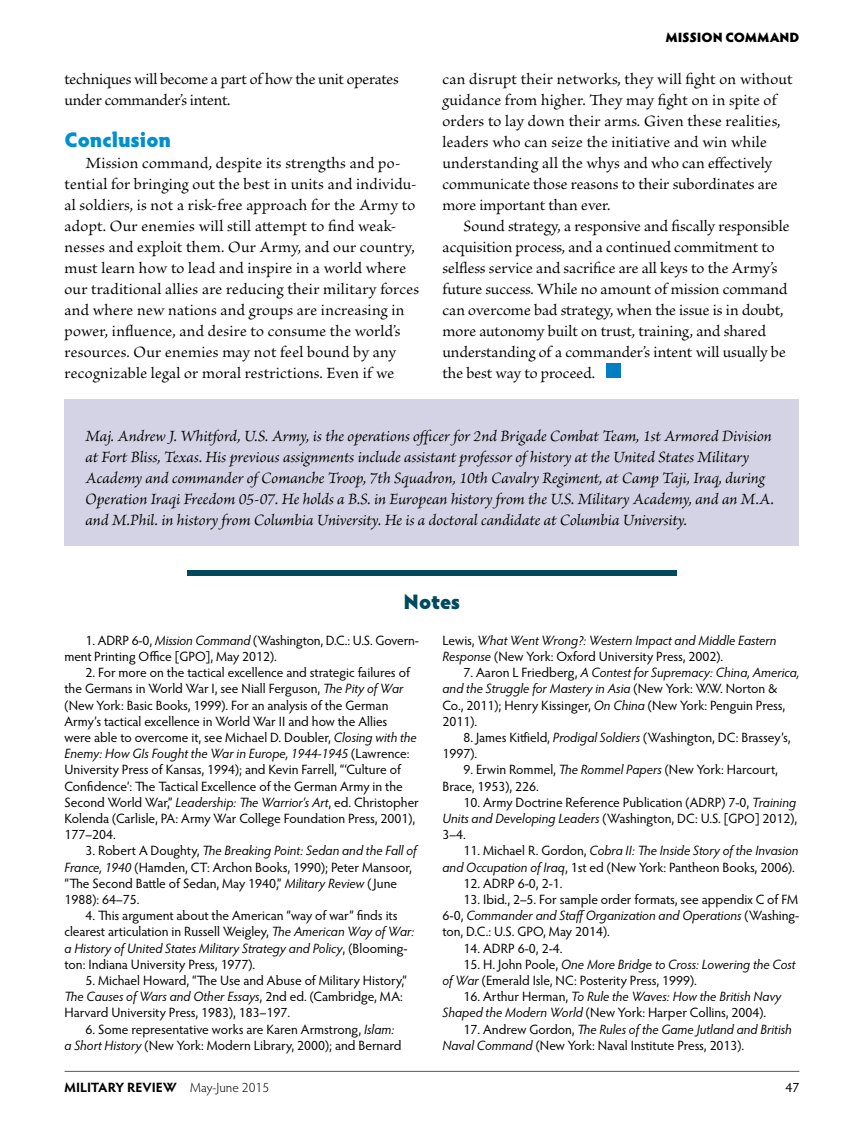
<style>
.page{position:relative;width:864px;height:1134px;background:#fff}
.page>*{position:absolute;margin:0;border:0;box-sizing:border-box;transform-origin:0 0}
.t1{font:900 21px "Hypatia Sans Pro";letter-spacing:-.005em;color:#0090ce}
.t2{font:900 21px "Hypatia Sans Pro";letter-spacing:-.01em;color:#004a5d}
.t3{font:16.5px/21px "Brioso Pro";letter-spacing:.01em;color:#000}
.t4{font:italic 16.5px/21px "Brioso Pro";color:#000}
.t5{font:16.5px/21px "Brioso Pro";letter-spacing:-.015em;color:#000}
.t6{font:13.5px/16.2px "Hypatia Sans Pro";color:#000}
.t7{font:italic 13.5px/16.2px "Hypatia Sans Pro";color:#000}
.t8{font:700 13.5px "Hypatia Sans Pro";letter-spacing:-.005em;color:#000}
.t9{font:900 13.5px "Hypatia Sans Pro";color:#000}
.s1{font-style:italic}
.s2{font-style:normal}
.s3{font-weight:300}
</style>
<div class="page">
<hr style="left:65px;top:1071px;width:734px;height:1px;background:#58595b">
<div style="left:187px;top:570px;width:490px;height:6px;background:#004a5d"></div>
<div style="left:606px;top:363px;width:15px;height:15px;background:#007dc3"></div>
<div style="left:64px;top:399px;width:736px;height:147px;background:#d4d3e6"></div>
<p class="t5" style="left:64px;top:69px;width:336px">techniques will become a part of how the unit operates under commander’s intent.</p>
<h1 class="t1" style="left:64px;top:124px;width:108px">Conclusion</h1>
<p class="t3" style="left:65px;top:153px;width:356px;text-indent:21px">Mission command, despite its strengths and po&shy;tential for bringing out the best in units and individu&shy;al soldiers, is not a risk-free approach for the Army to adopt. Our enemies will still attempt to find weak&shy;nesses and exploit them. Our Army, and our country, must learn how to lead and inspire in a world where our traditional allies are reducing their military forces and where new nations and groups are increasing in power, influence, and desire to consume the world’s resources. Our enemies may not feel bound by any recognizable legal or moral restrictions. Even if we</p>
<p class="t9" style="left:666px;top:27px;width:135px">MISSION COMMAND</p>
<p class="t3" style="left:443px;top:69px;width:352px">can disrupt their networks, they will fight on without guidance from higher. They may fight on in spite of orders to lay down their arms. Given these realities, leaders who can seize the initiative and win while understanding all the whys and who can effectively communicate those reasons to their subordinates are more important than ever.</p>
<p class="t3" style="left:443px;top:216px;width:349px;text-indent:21px">Sound strategy, a responsive and fiscally responsible acquisition process, and a continued commitment to selfless service and sacrifice are all keys to the Army’s future success. While no amount of mission command can overcome bad strategy, when the issue is in doubt, more autonomy built on trust, training, and shared understanding of a commander’s intent will usually be the best way to proceed.</p>
<p class="t4" style="left:86px;top:425px;width:690px">Maj. Andrew J. Whitford, U.S. Army, is the operations officer for 2nd Brigade Combat Team, 1st Armored Division at Fort Bliss, Texas. His previous assignments include assistant professor of history at the United States Military Academy and commander of Comanche Troop, 7th Squadron, 10th Cavalry Regiment, at Camp Taji, Iraq, during Operation Iraqi Freedom 05-07. He holds a B.S. in European history from the U.S. Military Academy, and an M.A. and M.Phil. in history from Columbia University. He is a doctoral candidate at Columbia University.</p>
<h1 class="t2" style="left:404px;top:586px;width:58px">Notes</h1>
<p class="t6" style="left:64px;top:632px;width:356px;text-indent:21px">1. ADRP 6-0, <span class="s1">Mission Command</span> (Washington, D.C.: U.S. Govern&shy;ment Printing Office [GPO], May 2012).</p>
<p class="t6" style="left:64px;top:664px;width:356px;text-indent:21px">2. For more on the tactical excellence and strategic failures of the Germans in World War I, see Niall Ferguson, <span class="s1">The Pity of War </span>(New York: Basic Books, 1999). For an analysis of the German Army’s tactical excellence in World War II and how the Allies<br>were able to overcome it, see Michael D. Doubler, <span class="s1">Closing with the Enemy: How GIs Fought the War in Europe, 1944-1945</span> (Lawrence:<br>University Press of Kansas, 1994); and Kevin Farrell, “‘Culture of Confidence’: The Tactical Excellence of the German Army in the Second World War,” <span class="s1">Leadership: The Warrior’s Art</span>, ed. Christopher Kolenda (Carlisle, PA: Army War College Foundation Press, 2001), 177–204.</p>
<p class="t6" style="left:64px;top:842px;width:354px;text-indent:21px">3. Robert A Doughty, <span class="s1">The Breaking Point: Sedan and the Fall of France, 1940</span> (Hamden, CT: Archon Books, 1990); Peter Mansoor, “The Second Battle of Sedan, May 1940,” <span class="s1">Military Review</span> ( June 1988): 64–75.</p>
<p class="t6" style="left:64px;top:907px;width:352px;text-indent:21px">4. This argument about the American “way of war” finds its clearest articulation in Russell Weigley, <span class="s1">The American Way of War: a History of United States Military Strategy and Policy</span>, (Blooming&shy;ton: Indiana University Press, 1977).</p>
<p class="t6" style="left:64px;top:972px;width:344px;text-indent:21px">5. Michael Howard, “The Use and Abuse of Military History,”<br><span class="s1">The Causes of Wars and Other Essays</span>, 2nd ed. (Cambridge, MA:<br>Harvard University Press, 1983), 183–197.</p>
<p class="t6" style="left:64px;top:1020px;width:338px;text-indent:21px">6. Some representative works are Karen Armstrong, <span class="s1">Islam: a Short History</span> (New York: Modern Library, 2000); and Bernard</p>
<p class="t7" style="left:442px;top:632px;width:336px"><span class="s2">Lewis,</span> What Went Wrong?: Western Impact and Middle Eastern<br>Response <span class="s2">(New York: Oxford University Press, 2002).</span></p>
<p class="t6" style="left:443px;top:664px;width:358px;text-indent:21px">7. Aaron L Friedberg, <span class="s1">A Contest for Supremacy: China, America, and the Struggle for Mastery in Asia</span> (New York: W.W. Norton &amp; Co., 2011); Henry Kissinger, <span class="s1">On China</span> (New York: Penguin Press, 2011).</p>
<p class="t6" style="left:443px;top:729px;width:350px;text-indent:21px">8. James Kitfield, <span class="s1">Prodigal Soldiers</span> (Washington, DC: Brassey’s,<br>1997).</p>
<p class="t6" style="left:443px;top:761px;width:337px;text-indent:21px">9. Erwin Rommel, <span class="s1">The Rommel Papers</span> (New York: Harcourt,<br>Brace, 1953), 226.</p>
<p class="t6" style="left:443px;top:794px;width:356px;text-align:justify;text-indent:21px">10. Army Doctrine Reference Publication (ADRP) 7-0, <span class="s1">Training Units and Developing Leaders</span> (Washington, DC: U.S. [GPO] 2012), 3–4.</p>
<p class="t6" style="left:443px;top:842px;width:358px;text-align:right">11. Michael R. Gordon, <span class="s1">Cobra II: The Inside Story of the Invasion and Occupation of Iraq</span>, 1st ed (New York: Pantheon Books, 2006).</p>
<p class="t6" style="left:464px;top:875px;width:101px">12. ADRP 6-0, 2-1.</p>
<p class="t6" style="left:443px;top:891px;width:358px;text-align:justify;text-indent:21px">13. Ibid., 2–5. For sample order formats, see appendix C of FM 6-0, <span class="s1">Commander and Staff Organization and Operations</span> (Washing&shy;ton, D.C.: U.S. GPO, May 2014).</p>
<p class="t6" style="left:464px;top:939px;width:101px">14. ADRP 6-0, 2-4.</p>
<p class="t6" style="left:443px;top:956px;width:355px;text-indent:21px">15. H. John Poole, <span class="s1">One More Bridge to Cross: Lowering the Cost of War</span> (Emerald Isle, NC: Posterity Press, 1999).</p>
<p class="t7" style="left:443px;top:988px;width:340px;text-indent:21px"><span class="s2">16. Arthur Herman,</span> To Rule the Waves: How the British Navy<br>Shaped the Modern World <span class="s2">(New York: Harper Collins, 2004).</span></p>
<p class="t6" style="left:443px;top:1020px;width:351px;text-indent:21px">17. Andrew Gordon, <span class="s1">The Rules of the Game Jutland and British<br>Naval Command</span> (New York: Naval Institute Press, 2013).</p>
<p class="t8" style="left:64px;top:1078px;width:206px">MILITARY REVIEW <span class="s3">May-June 2015</span></p>
<p class="t6" style="left:786px;top:1079px;width:15px">47</p>
</div>
